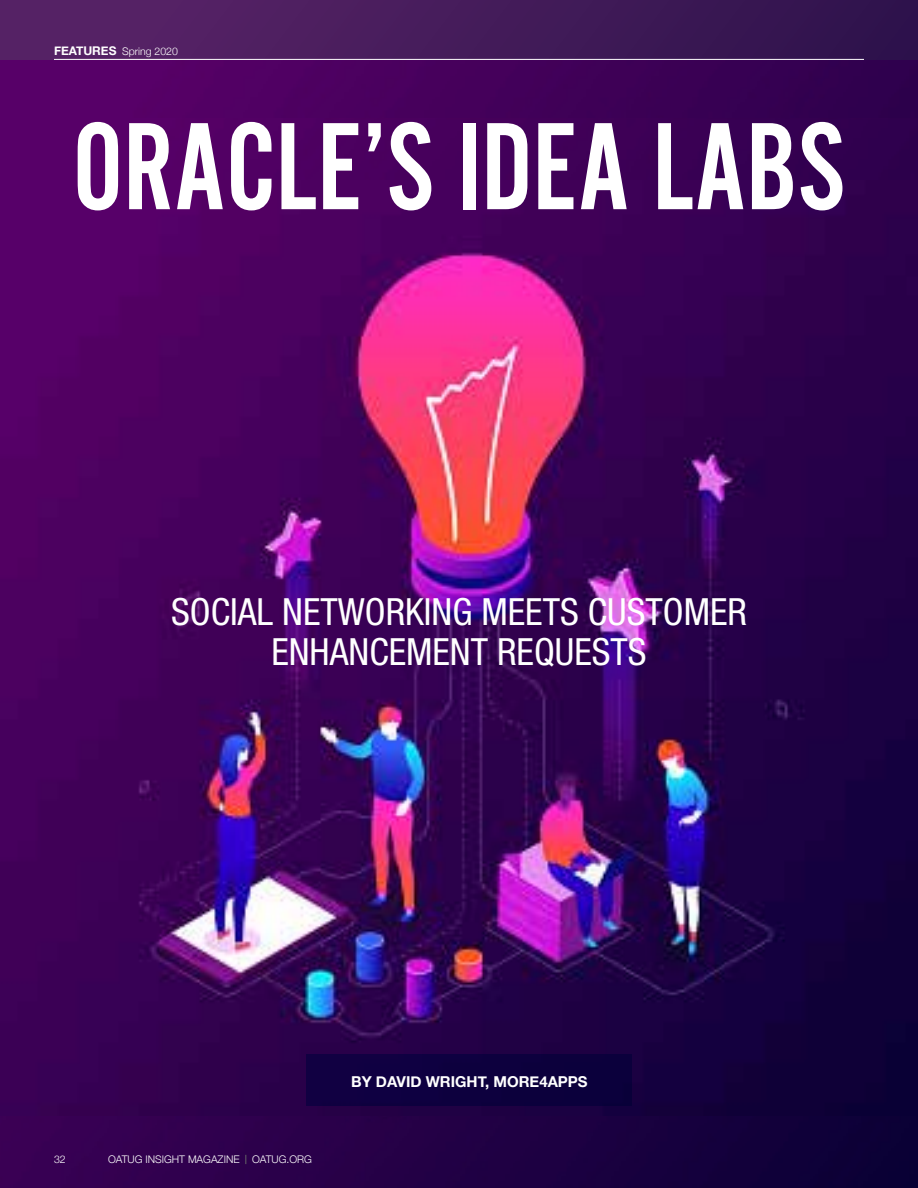
<style>
.page{position:relative;width:918px;height:1188px;background:#fff}
.page>*{position:absolute;margin:0;border:0;box-sizing:border-box;transform-origin:0 0}
.t1{font:129px "Alternate Got No 2 D";color:#fff}
.t2{font:condensed 37.5px/40.5px "Helvetica Neue";color:#fff;text-align:center}
.t3{font:700 15px "Helvetica Neue";color:#fff}
.t4{font:300 10.5px "Helvetica Neue";color:#fff}
.s1{font-weight:700;font-size:12px}
</style>
<div class="page">
<img style="left:0;top:179px;width:918px;height:938px">
<div style="left:0;top:113px;width:918px;height:66px;background:linear-gradient(to right,#5c006b,#2e004c)"></div>
<img style="left:0;top:60px;width:918px;height:57px">
<svg style="left:0;top:0;width:918px;height:60px;background:#441b5a"></svg>
<img style="left:0;top:1117px;width:918px;height:71px">
<div style="left:307px;top:1054px;width:325px;height:52px;background:#0d003e"></div>
<hr style="left:54px;top:59px;width:810px;height:1px;background:#fff">
<p class="t4" style="left:54px;top:43px;width:125px"><span class="s1">FEATURES</span> Spring 2020</p>
<h1 class="t1" style="left:72px;top:100px;width:775px">ORACLE’S IDEA LABS</h1>
<h2 class="t2" style="left:171px;top:591px;width:577px">SOCIAL NETWORKING MEETS CUSTOMER<br>ENHANCEMENT REQUESTS</h2>
<p class="t4" style="left:54px;top:1151px;width:13px">32</p>
<p class="t4" style="left:108px;top:1151px;width:206px">OATUG INSIGHT MAGAZINE OATUG.ORG</p>
<h3 class="t3" style="left:351px;top:1070px;width:238px">BY DAVID WRIGHT, MORE4APPS</h3>
</div>
